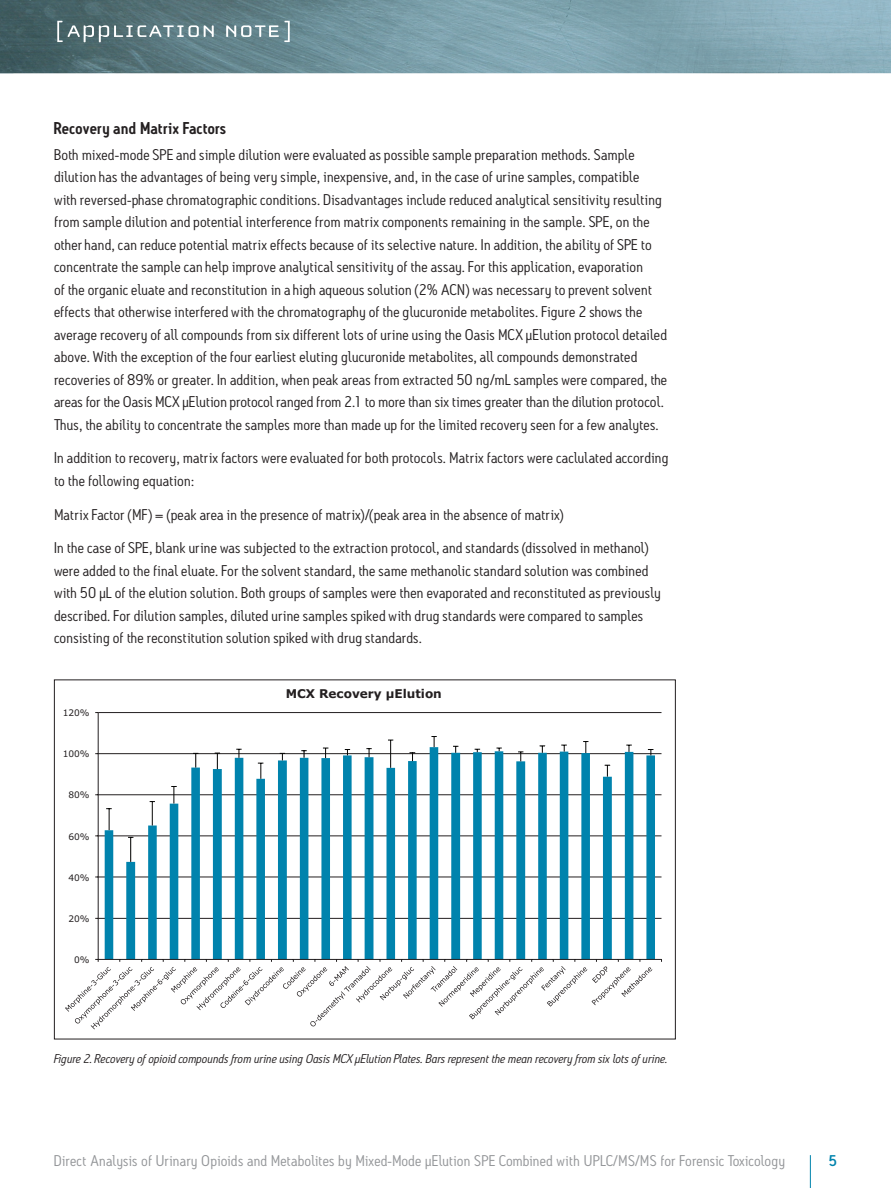
<style>
.page{position:relative;width:891px;height:1188px;background:#fff}
.page>*{position:absolute;margin:0;border:0;box-sizing:border-box;transform-origin:0 0}
.Header_2{font:600 16.5px "Antitled OT";letter-spacing:.01em;color:#231f20}
.Body{font:15px/22.5px "Antitled OT";letter-spacing:.01em;color:#231f20;scale:1.05 1}
.t1{font:15px "Antitled OT";letter-spacing:.01em;color:#939598;scale:1.05 1}
.t2{font:500 15px "Antitled OT";color:#0083ad;scale:1.05 1}
.t3{font:italic 12.3px "Antitled OT";color:#231f20;scale:1.05 1}
.t4{font:700 12px "Verdana";color:#231f20}
.t5{font:9px "Verdana";color:#231f20}
</style>
<div class="page">
<hr style="left:810px;top:1155px;width:1px;height:33px;background:#0083ad">
<img style="left:0;top:0;width:891px;height:73px">
<svg style="left:57px;top:21px;width:157px;height:21px;background:#738b8f"></svg>
<svg style="left:226px;top:21px;width:64px;height:21px"></svg>
<hr style="left:98px;top:918px;width:564px;height:1px;background:#231f20">
<hr style="left:98px;top:877px;width:564px;height:1px;background:#231f20">
<hr style="left:98px;top:836px;width:564px;height:1px;background:#231f20">
<hr style="left:98px;top:794px;width:564px;height:1px;background:#231f20">
<hr style="left:98px;top:753px;width:564px;height:1px;background:#231f20">
<hr style="left:98px;top:712px;width:564px;height:1px;background:#231f20">
<svg style="left:105px;top:747px;width:550px;height:212px"></svg>
<svg style="left:106px;top:808px;width:6px;height:22px"></svg>
<svg style="left:128px;top:837px;width:5px;height:25px"></svg>
<svg style="left:150px;top:801px;width:5px;height:25px"></svg>
<svg style="left:171px;top:786px;width:6px;height:18px"></svg>
<svg style="left:193px;top:753px;width:5px;height:15px"></svg>
<svg style="left:215px;top:753px;width:5px;height:16px"></svg>
<svg style="left:236px;top:749px;width:6px;height:9px"></svg>
<svg style="left:258px;top:763px;width:5px;height:16px"></svg>
<svg style="left:280px;top:753px;width:5px;height:7px"></svg>
<svg style="left:301px;top:750px;width:6px;height:8px"></svg>
<svg style="left:323px;top:748px;width:5px;height:10px"></svg>
<svg style="left:345px;top:749px;width:5px;height:6px"></svg>
<svg style="left:366px;top:748px;width:6px;height:9px"></svg>
<svg style="left:388px;top:740px;width:5px;height:28px"></svg>
<svg style="left:410px;top:752px;width:5px;height:9px"></svg>
<svg style="left:431px;top:736px;width:6px;height:11px"></svg>
<svg style="left:453px;top:746px;width:5px;height:7px"></svg>
<svg style="left:475px;top:749px;width:5px;height:3px"></svg>
<svg style="left:497px;top:748px;width:5px;height:3px"></svg>
<svg style="left:518px;top:752px;width:5px;height:9px"></svg>
<svg style="left:540px;top:746px;width:5px;height:7px"></svg>
<svg style="left:561px;top:745px;width:6px;height:7px"></svg>
<svg style="left:583px;top:741px;width:5px;height:12px"></svg>
<svg style="left:605px;top:765px;width:5px;height:12px"></svg>
<svg style="left:626px;top:745px;width:6px;height:7px"></svg>
<svg style="left:648px;top:749px;width:5px;height:6px"></svg>
<hr style="left:98px;top:713px;width:1px;height:246px;background:#231f20">
<hr style="left:98px;top:959px;width:564px;height:1px;background:#231f20">
<svg style="left:65px;top:959px;width:587px;height:70px"></svg>
<p class="Header_2" style="left:54px;top:118px;width:174px">Recovery and Matrix Factors</p>
<p class="Body" style="left:54px;top:143px;width:585px">Both mixed-mode SPE and simple dilution were evaluated as possible sample preparation methods. Sample dilution has the advantages of being very simple, inexpensive, and, in the case of urine samples, compatible<br>with reversed-phase chromatographic conditions. Disadvantages include reduced analytical sensitivity resulting from sample dilution and potential interference from matrix components remaining in the sample. SPE, on the other hand, can reduce potential matrix effects because of its selective nature. In addition, the ability of SPE to concentrate the sample can help improve analytical sensitivity of the assay. For this application, evaporation<br>of the organic eluate and reconstitution in a high aqueous solution (2% ACN) was necessary to prevent solvent effects that otherwise interfered with the chromatography of the glucuronide metabolites. Figure 2 shows the average recovery of all compounds from six different lots of urine using the Oasis MCX μElution protocol detailed above. With the exception of the four earliest eluting glucuronide metabolites, all compounds demonstrated recoveries of 89% or greater. In addition, when peak areas from extracted 50 ng/mL samples were compared, the areas for the Oasis MCX μElution protocol ranged from 2.1 to more than six times greater than the dilution protocol.<br>Thus, the ability to concentrate the samples more than made up for the limited recovery seen for a few analytes.</p>
<p class="Body" style="left:54px;top:447px;width:587px">In addition to recovery, matrix factors were evaluated for both protocols. Matrix factors were caclulated according to the following equation:</p>
<p class="Body" style="left:54px;top:503px;width:487px">Matrix Factor (MF) = (peak area in the presence of matrix)/(peak area in the absence of matrix)</p>
<p class="Body" style="left:54px;top:537px;width:579px">In the case of SPE, blank urine was subjected to the extraction protocol, and standards (dissolved in methanol) were added to the final eluate. For the solvent standard, the same methanolic standard solution was combined with 50 μL of the elution solution. Both groups of samples were then evaporated and reconstituted as previously described. For dilution samples, diluted urine samples spiked with drug standards were compared to samples consisting of the reconstitution solution spiked with drug standards.</p>
<p class="t5" style="left:63px;top:707px;width:28px">120%</p>
<p class="t5" style="left:63px;top:748px;width:28px">100%</p>
<p class="t5" style="left:68px;top:789px;width:23px">80%</p>
<p class="t5" style="left:68px;top:830px;width:23px">60%</p>
<p class="t5" style="left:68px;top:871px;width:23px">40%</p>
<p class="t5" style="left:68px;top:912px;width:23px">20%</p>
<p class="t5" style="left:74px;top:954px;width:17px">0%</p>
<p class="t4" style="left:286px;top:685px;width:158px">MCX Recovery µElution</p>
<p class="t3" style="left:54px;top:1051px;width:586px">Figure 2. Recovery of opioid compounds from urine using Oasis MCX µElution Plates. Bars represent the mean recovery from six lots of urine.</p>
<p class="t1" style="left:54px;top:1151px;width:698px">Direct Analysis of Urinary Opioids and Metabolites by Mixed-Mode µElution SPE Combined with UPLC/MS/MS for Forensic Toxicology</p>
<p class="t2" style="left:829px;top:1151px;width:10px">5</p>
</div>
